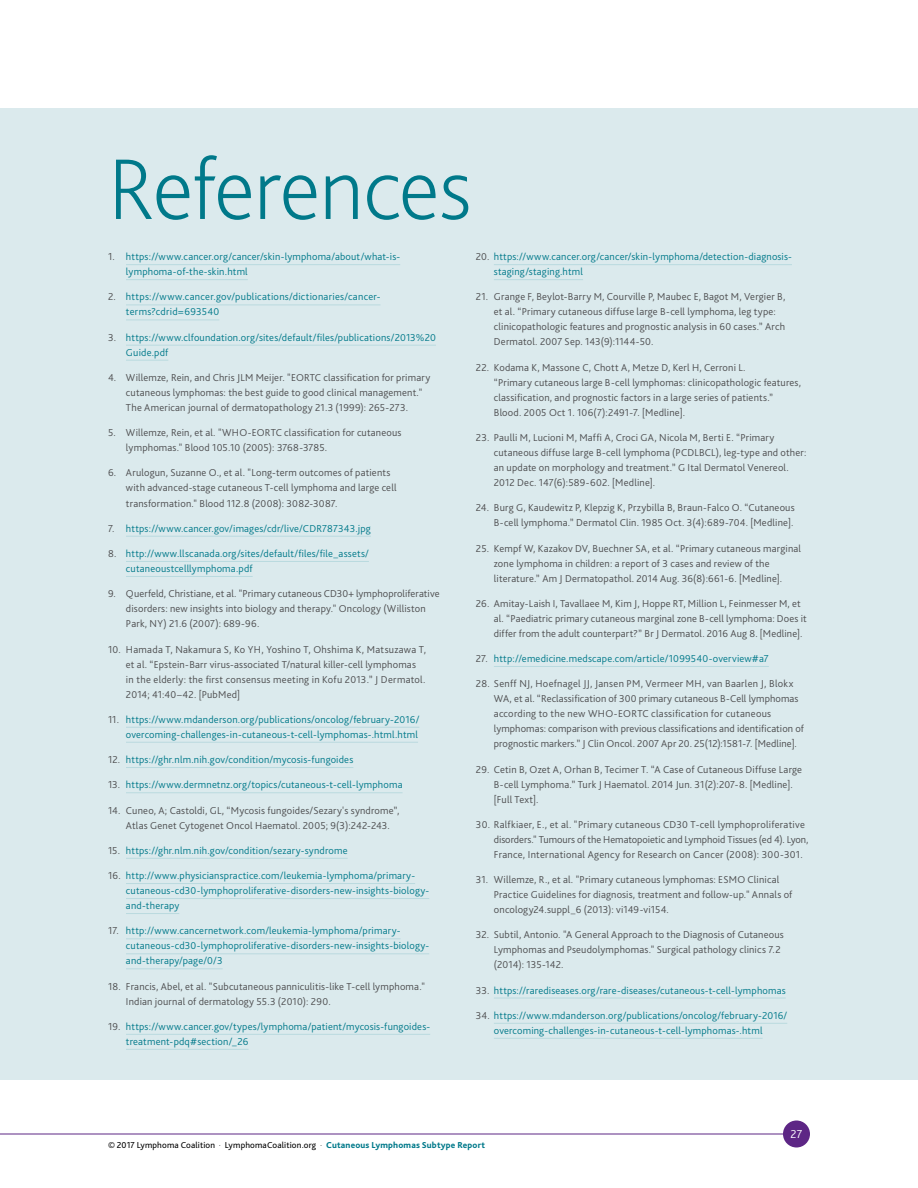
<style>
.page{position:relative;width:918px;height:1188px;background:#fff}
.page>*{position:absolute;margin:0;border:0;box-sizing:border-box;transform-origin:0 0}
.t1{font:200 90px "Bliss Pro";letter-spacing:-.015em;color:#00798a}
.t2{font:300 12px "Bliss Pro";color:#fff}
.t3{font:300 10.5px/15px "Bliss Pro";letter-spacing:.015em;color:#4d4d4f}
.t4{font:300 10.5px/15px "Bliss Pro";letter-spacing:.015em;color:#00798a}
.t5{font:9px "Bliss Pro";letter-spacing:.015em;color:#000}
.s1{color:#4d4d4f}
.s2{font-family:"Bryant"}
.s3{font-weight:800;color:#00798a}
</style>
<div class="page">
<div style="left:783px;top:1120px;width:27px;height:28px;background:#5d2685;border-radius:50%"></div>
<hr style="left:0;top:1134px;width:783px;height:1px;background:#5d2685">
<div style="left:0;top:108px;width:918px;height:972px;background:#dbeaed"></div>
<hr style="left:126px;top:264px;width:274px;height:1px;background:#badadf">
<hr style="left:126px;top:279px;width:122px;height:1px;background:#badadf">
<hr style="left:126px;top:305px;width:255px;height:1px;background:#badadf">
<hr style="left:126px;top:320px;width:93px;height:1px;background:#badadf">
<hr style="left:126px;top:345px;width:310px;height:1px;background:#badadf">
<hr style="left:126px;top:360px;width:42px;height:1px;background:#badadf">
<hr style="left:126px;top:536px;width:245px;height:1px;background:#badadf">
<hr style="left:126px;top:561px;width:243px;height:1px;background:#badadf">
<hr style="left:126px;top:576px;width:127px;height:1px;background:#badadf">
<hr style="left:126px;top:727px;width:293px;height:1px;background:#badadf">
<hr style="left:126px;top:742px;width:292px;height:1px;background:#badadf">
<hr style="left:126px;top:767px;width:227px;height:1px;background:#badadf">
<hr style="left:126px;top:792px;width:277px;height:1px;background:#badadf">
<hr style="left:126px;top:858px;width:222px;height:1px;background:#badadf">
<hr style="left:126px;top:883px;width:289px;height:1px;background:#badadf">
<hr style="left:126px;top:898px;width:303px;height:1px;background:#badadf">
<hr style="left:126px;top:913px;width:53px;height:1px;background:#badadf">
<hr style="left:126px;top:938px;width:275px;height:1px;background:#badadf">
<hr style="left:126px;top:953px;width:303px;height:1px;background:#badadf">
<hr style="left:126px;top:968px;width:97px;height:1px;background:#badadf">
<hr style="left:126px;top:1034px;width:304px;height:1px;background:#badadf">
<hr style="left:126px;top:1049px;width:123px;height:1px;background:#badadf">
<hr style="left:494px;top:264px;width:298px;height:1px;background:#badadf">
<hr style="left:494px;top:279px;width:89px;height:1px;background:#badadf">
<hr style="left:494px;top:666px;width:275px;height:1px;background:#badadf">
<hr style="left:494px;top:998px;width:292px;height:1px;background:#badadf">
<hr style="left:494px;top:1023px;width:293px;height:1px;background:#badadf">
<hr style="left:494px;top:1038px;width:269px;height:1px;background:#badadf">
<h1 class="t1" style="left:108px;top:133px;width:365px">References</h1>
<p class="t4" style="left:126px;top:249px;width:276px;text-indent:-18px"><span class="s1">1.</span> https://www.cancer.org/cancer/skin-lymphoma/about/what-is&shy;lymphoma-of-the-skin.html</p>
<p class="t4" style="left:126px;top:289px;width:256px;text-indent:-18px"><span class="s1">2.</span> https://www.cancer.gov/publications/dictionaries/cancer&shy;terms?cdrid=693540</p>
<p class="t4" style="left:126px;top:329px;width:311px;text-indent:-18px"><span class="s1">3.</span> https://www.clfoundation.org/sites/default/files/publications/2013%20<br>Guide.pdf</p>
<p class="t3" style="left:126px;top:370px;width:306px;text-indent:-18px">4. Willemze, Rein, and Chris JLM Meijer. "EORTC classification for primary cutaneous lymphomas: the best guide to good clinical management."<br>The American journal of dermatopathology 21.3 (1999): 265-273.</p>
<p class="t3" style="left:126px;top:425px;width:277px;text-indent:-18px">5. Willemze, Rein, et al. "WHO-EORTC classification for cutaneous lymphomas." Blood 105.10 (2005): 3768-3785.</p>
<p class="t3" style="left:126px;top:465px;width:272px;text-indent:-18px">6. Arulogun, Suzanne O., et al. "Long-term outcomes of patients with advanced-stage cutaneous T-cell lymphoma and large cell transformation." Blood 112.8 (2008): 3082-3087.</p>
<p class="t4" style="left:108px;top:521px;width:264px"><span class="s1">7.</span> https://www.cancer.gov/images/cdr/live/CDR787343.jpg</p>
<p class="t4" style="left:126px;top:546px;width:244px;text-indent:-18px"><span class="s1">8.</span> http://www.llscanada.org/sites/default/files/file_assets/ cutaneoustcelllymphoma.pdf</p>
<p class="t3" style="left:126px;top:586px;width:315px;text-indent:-18px">9. Querfeld, Christiane, et al. "Primary cutaneous CD30+ lymphoproliferative disorders: new insights into biology and therapy." Oncology (Williston<br>Park, NY) 21.6 (2007): 689-96.</p>
<p class="t3" style="left:126px;top:641px;width:302px;text-indent:-18px">10. Hamada T, Nakamura S, Ko YH, Yoshino T, Ohshima K, Matsuzawa T, et al. “Epstein-Barr virus-associated T/natural killer-cell lymphomas in the elderly: the first consensus meeting in Kofu 2013.” J Dermatol.<br>2014; 41:40–42. [PubMed]</p>
<p class="t4" style="left:108px;top:712px;width:313px;text-align:right"><span class="s1">11.</span> https://www.mdanderson.org/publications/oncolog/february-2016/ overcoming-challenges-in-cutaneous-t-cell-lymphomas-.html.html</p>
<p class="t4" style="left:108px;top:752px;width:247px"><span class="s1">12.</span> https://ghr.nlm.nih.gov/condition/mycosis-fungoides</p>
<p class="t4" style="left:108px;top:777px;width:296px"><span class="s1">13.</span> https://www.dermnetnz.org/topics/cutaneous-t-cell-lymphoma</p>
<p class="t3" style="left:126px;top:802px;width:275px;text-indent:-18px">14. Cuneo, A; Castoldi, GL, “Mycosis fungoides/Sezary's syndrome”,<br>Atlas Genet Cytogenet Oncol Haematol. 2005; 9(3):242-243.</p>
<p class="t4" style="left:108px;top:843px;width:241px"><span class="s1">15.</span> https://ghr.nlm.nih.gov/condition/sezary-syndrome</p>
<p class="t4" style="left:126px;top:868px;width:305px;text-indent:-18px"><span class="s1">16.</span> http://www.physicianspractice.com/leukemia-lymphoma/primary&shy;cutaneous-cd30-lymphoproliferative-disorders-new-insights-biology&shy;and-therapy</p>
<p class="t4" style="left:126px;top:923px;width:305px;text-indent:-18px"><span class="s1">17.</span> http://www.cancernetwork.com/leukemia-lymphoma/primary&shy;cutaneous-cd30-lymphoproliferative-disorders-new-insights-biology&shy;and-therapy/page/0/3</p>
<p class="t3" style="left:126px;top:978px;width:300px;text-indent:-18px">18. Francis, Abel, et al. "Subcutaneous panniculitis-like T-cell lymphoma."<br>Indian journal of dermatology 55.3 (2010): 290.</p>
<p class="t4" style="left:126px;top:1019px;width:306px;text-indent:-18px"><span class="s1">19.</span> https://www.cancer.gov/types/lymphoma/patient/mycosis-fungoides&shy;treatment-pdq#section/_26</p>
<p class="t4" style="left:494px;top:249px;width:300px;text-indent:-18px"><span class="s1">20.</span> https://www.cancer.org/cancer/skin-lymphoma/detection-diagnosis&shy;staging/staging.html</p>
<p class="t3" style="left:494px;top:289px;width:293px;text-indent:-18px">21. Grange F, Beylot-Barry M, Courville P, Maubec E, Bagot M, Vergier B, et al. “Primary cutaneous diffuse large B-cell lymphoma, leg type: clinicopathologic features and prognostic analysis in 60 cases.” Arch Dermatol. 2007 Sep. 143(9):1144-50.</p>
<p class="t3" style="left:494px;top:359px;width:309px;text-indent:-18px">22. Kodama K, Massone C, Chott A, Metze D, Kerl H, Cerroni L.<br>“Primary cutaneous large B-cell lymphomas: clinicopathologic features, classification, and prognostic factors in a large series of patients.” Blood. 2005 Oct 1. 106(7):2491-7. [Medline].</p>
<p class="t3" style="left:494px;top:430px;width:314px;text-indent:-18px">23. Paulli M, Lucioni M, Maffi A, Croci GA, Nicola M, Berti E. “Primary cutaneous diffuse large B-cell lymphoma (PCDLBCL), leg-type and other: an update on morphology and treatment.” G Ital Dermatol Venereol.<br>2012 Dec. 147(6):589-602. [Medline].</p>
<p class="t3" style="left:476px;top:500px;width:320px;text-align:right">24. Burg G, Kaudewitz P, Klepzig K, Przybilla B, Braun-Falco O. “Cutaneous<br>B-cell lymphoma.” Dermatol Clin. 1985 Oct. 3(4):689-704. [Medline].</p>
<p class="t3" style="left:494px;top:540px;width:309px;text-indent:-18px">25. Kempf W, Kazakov DV, Buechner SA, et al. “Primary cutaneous marginal zone lymphoma in children: a report of 3 cases and review of the literature.” Am J Dermatopathol. 2014 Aug. 36(8):661-6. [Medline].</p>
<p class="t3" style="left:494px;top:596px;width:315px;text-indent:-18px">26. Amitay-Laish I, Tavallaee M, Kim J, Hoppe RT, Million L, Feinmesser M, et al. “Paediatric primary cutaneous marginal zone B-cell lymphoma: Does it differ from the adult counterpart?” Br J Dermatol. 2016 Aug 8. [Medline].</p>
<p class="t4" style="left:476px;top:651px;width:294px"><span class="s1">27.</span> http://emedicine.medscape.com/article/1099540-overview#a7</p>
<p class="t3" style="left:494px;top:676px;width:312px;text-indent:-18px">28. Senff NJ, Hoefnagel JJ, Jansen PM, Vermeer MH, van Baarlen J, Blokx WA, et al. “Reclassification of 300 primary cutaneous B-Cell lymphomas according to the new WHO-EORTC classification for cutaneous lymphomas: comparison with previous classifications and identification of prognostic markers.” J Clin Oncol. 2007 Apr 20. 25(12):1581-7. [Medline].</p>
<p class="t3" style="left:494px;top:761px;width:310px;text-indent:-18px">29. Cetin B, Ozet A, Orhan B, Tecimer T. “A Case of Cutaneous Diffuse Large<br>B-cell Lymphoma.” Turk J Haematol. 2014 Jun. 31(2):207-8. [Medline]. [Full Text].</p>
<p class="t3" style="left:494px;top:817px;width:316px;text-indent:-18px">30. Ralfkiaer, E., et al. "Primary cutaneous CD30 T-cell lymphoproliferative disorders." Tumours of the Hematopoietic and Lymphoid Tissues (ed 4). Lyon,<br>France, International Agency for Research on Cancer (2008): 300-301.</p>
<p class="t3" style="left:494px;top:872px;width:300px;text-indent:-18px">31. Willemze, R., et al. "Primary cutaneous lymphomas: ESMO Clinical<br>Practice Guidelines for diagnosis, treatment and follow-up." Annals of oncology24.suppl_6 (2013): vi149-vi154.</p>
<p class="t3" style="left:494px;top:927px;width:292px;text-indent:-18px">32. Subtil, Antonio. "A General Approach to the Diagnosis of Cutaneous<br>Lymphomas and Pseudolymphomas." Surgical pathology clinics 7.2 (2014): 135-142.</p>
<p class="t4" style="left:476px;top:982px;width:311px"><span class="s1">33.</span> https://rarediseases.org/rare-diseases/cutaneous-t-cell-lymphomas</p>
<p class="t4" style="left:494px;top:1008px;width:295px;text-indent:-18px"><span class="s1">34.</span> https://www.mdanderson.org/publications/oncolog/february-2016/ overcoming-challenges-in-cutaneous-t-cell-lymphomas-.html</p>
<p class="t5" style="left:108px;top:1140px;width:379px">© 2017 Lymphoma Coalition <span class="s2">·</span> LymphomaCoalition.org <span class="s2">·</span> <span class="s3">Cutaneous Lymphomas Subtype Report</span></p>
<p class="t2" style="left:791px;top:1127px;width:13px">27</p>
</div>
